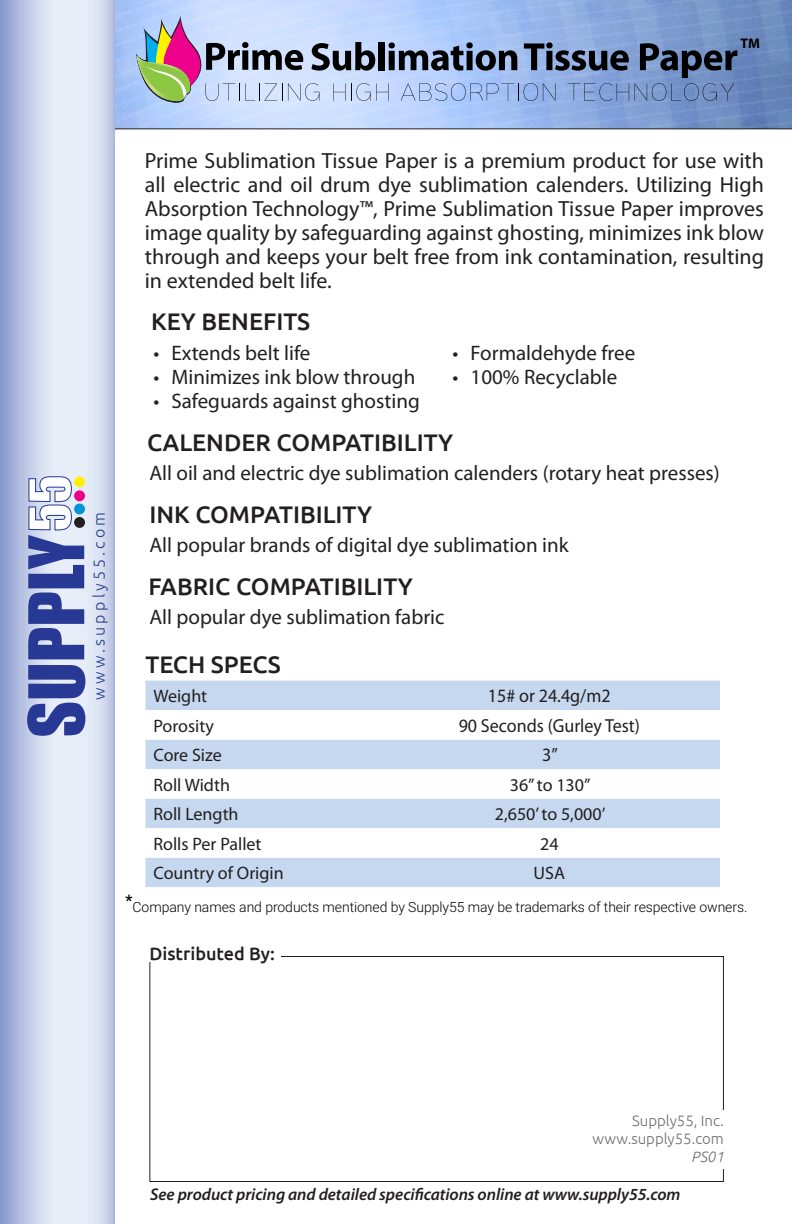
<style>
.page{position:relative;width:792px;height:1224px;background:#fff}
.page>*{position:absolute;margin:0;border:0;box-sizing:border-box;transform-origin:0 0}
.t1{font:500 24px "Ubuntu";color:#231f20}
.t2{font:22px/24px "Myriad Pro";color:#231f20;text-align:justify}
.t3{font:21px "Myriad Pro";color:#231f20}
.t4{font:18.8px "Myriad Pro";color:#231f20;scale:.95 1}
.t5{font:18px "Myriad Pro";color:#231f20}
.t6{font:500 18px "Ubuntu";color:#231f20}
.NOTE{font:italic 600 17px "Myriad Pro";letter-spacing:-.005em;color:#231f20}
.t7{font:300 16px "Ubuntu";letter-spacing:.2em;color:#253f8e}
.t8{font:300 15px/18px "Ubuntu";color:#6c6d70;text-align:right}
.Body_Copy{font:300 14px "Roboto";letter-spacing:-.005em;color:#000}
.t9{font:700 14px "Myriad Pro";color:#000}
.s1{font-style:italic}
</style>
<div class="page">
<svg style="left:115px;top:0;width:677px;height:129px;background:#96b1e0"></svg>
<div style="left:149px;top:956px;width:575px;height:226px;border:1px solid #231f20"></div>
<div style="left:658px;top:1110px;width:75px;height:58px;background:#fff"></div>
<div style="left:149px;top:936px;width:132px;height:26px;background:#fff"></div>
<svg style="left:0;top:0;width:115px;height:1224px;background:#cbd4eb"></svg>
<svg style="left:27px;top:665px;width:58px;height:71px;background:#5866ae"></svg>
<svg style="left:28px;top:476px;width:56px;height:183px;background:#8994c6"></svg>
<div style="left:74px;top:476px;width:11px;height:11px;background:#fff101;border-radius:50%"></div>
<div style="left:74px;top:517px;width:11px;height:11px;background:#231f20;border-radius:50%"></div>
<div style="left:74px;top:490px;width:11px;height:11px;background:#ed028c;border-radius:50%"></div>
<div style="left:74px;top:504px;width:11px;height:10px;background:#0095d9;border-radius:50%"></div>
<svg style="left:135px;top:14px;width:494px;height:89px;background:#9cabcb"></svg>
<svg style="left:635px;top:43px;width:102px;height:58px;background:#5c729a"></svg>
<div style="left:145px;top:681px;width:575px;height:206px;background:#c6d8ef"></div>
<svg style="left:145px;top:710px;width:575px;height:148px"></svg>
<p class="t9" style="left:741px;top:34px;width:21px">TM</p>
<p class="t7" style="left:90px;top:700px;width:190px;rotate:-90deg">www.supply55.com</p>
<p class="t2" style="left:145px;top:148px;width:621px">Prime Sublimation Tissue Paper is a premium product for use with all electric and oil drum dye sublimation calenders. Utilizing High Absorption Technology™, Prime Sublimation Tissue Paper improves image quality by safeguarding against ghosting, minimizes ink blow through and keeps your belt free from ink contamination, resulting in extended belt life.</p>
<p class="t1" style="left:151px;top:306px;width:161px">KEY BENEFITS</p>
<p class="t3" style="left:153px;top:340px;width:159px">• Extends belt life</p>
<p class="t3" style="left:153px;top:364px;width:263px">• Minimizes ink blow through</p>
<p class="t3" style="left:153px;top:388px;width:268px">• Safeguards against ghosting</p>
<p class="t3" style="left:453px;top:340px;width:184px">• Formaldehyde free</p>
<p class="t3" style="left:453px;top:364px;width:166px">• 100% Recyclable</p>
<p class="t1" style="left:147px;top:427px;width:308px">CALENDER COMPATIBILITY</p>
<p class="t3" style="left:149px;top:460px;width:572px">All oil and electric dye sublimation calenders (rotary heat presses)</p>
<p class="t1" style="left:149px;top:499px;width:224px">INK COMPATIBILITY</p>
<p class="t3" style="left:149px;top:532px;width:421px">All popular brands of digital dye sublimation ink</p>
<p class="t1" style="left:149px;top:571px;width:266px">FABRIC COMPATIBILITY</p>
<p class="t3" style="left:149px;top:604px;width:297px">All popular dye sublimation fabric</p>
<p class="t1" style="left:145px;top:649px;width:137px">TECH SPECS</p>
<p class="t5" style="left:153px;top:685px;width:55px">Weight</p>
<p class="t4" style="left:488px;top:684px;width:131px">15# or 24.4g/m2</p>
<p class="t5" style="left:153px;top:714px;width:62px">Porosity</p>
<p class="t4" style="left:459px;top:714px;width:192px">90 Seconds (Gurley Test)</p>
<p class="t5" style="left:153px;top:744px;width:70px">Core Size</p>
<p class="t4" style="left:542px;top:743px;width:18px">3”</p>
<p class="t5" style="left:153px;top:773px;width:78px">Roll Width</p>
<p class="t5" style="left:510px;top:773px;width:82px">36” to 130”</p>
<p class="t5" style="left:153px;top:803px;width:87px">Roll Length</p>
<p class="t5" style="left:495px;top:803px;width:112px">2,650’ to 5,000’</p>
<p class="t5" style="left:153px;top:832px;width:110px">Rolls Per Pallet</p>
<p class="t5" style="left:540px;top:832px;width:20px">24</p>
<p class="t5" style="left:153px;top:862px;width:132px">Country of Origin</p>
<p class="t5" style="left:534px;top:862px;width:33px">USA</p>
<p class="Body_Copy" style="left:126px;top:897px;width:623px"><sup>*</sup>Company names and products mentioned by Supply55 may be trademarks of their respective owners.</p>
<p class="t6" style="left:149px;top:942px;width:127px">Distributed By:</p>
<p class="t8" style="left:632px;top:1111px;width:93px">Supply55, Inc.</p>
<p class="t8" style="left:593px;top:1129px;width:133px">www.supply55.com<br><span class="s1">PS01</span></p>
<p class="NOTE" style="left:150px;top:1183px;width:532px">See product pricing and detailed specifications online at www.supply55.com</p>
</div>
